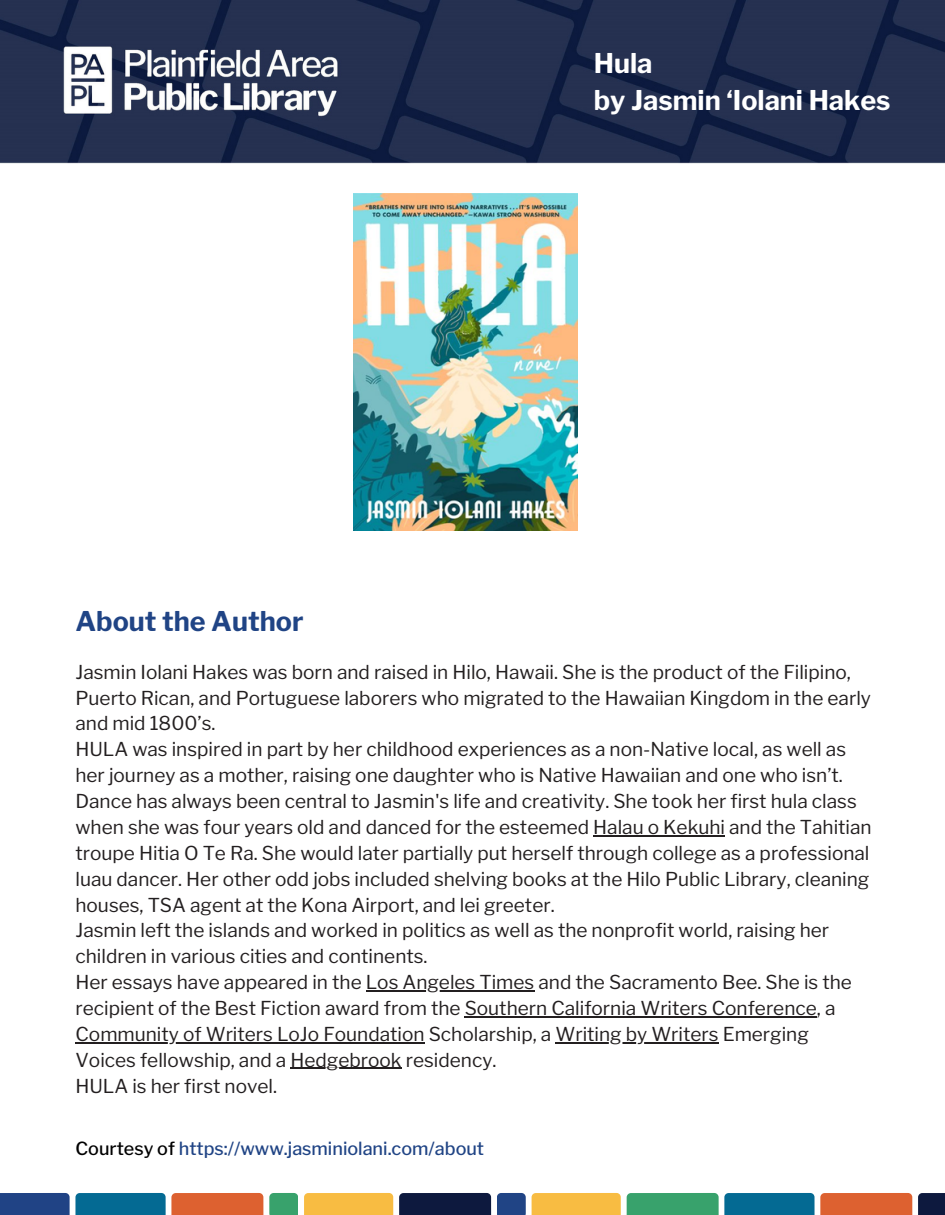
<style>
.page{position:relative;width:945px;height:1215px;background:#fff}
.page>*{position:absolute;margin:0;border:0;box-sizing:border-box;transform-origin:0 0}
.t1{font:700 27px "Libre Franklin";color:#fff}
.t2{font:700 27px "Libre Franklin";color:#204485}
.t3{font:19.05px/25.8px "Libre Franklin";color:#231f20}
.t4{font:500 18px "Libre Franklin";color:#204485}
.s1{color:#000}
</style>
<div class="page">
<img style="left:0;top:0;width:945px;height:163px">
<svg style="left:0;top:1193px;width:263px;height:22px;background:#626372"></svg>
<svg style="left:269px;top:1193px;width:29px;height:22px"></svg>
<div style="left:304px;top:1193px;width:89px;height:22px;background:#f8bc42"></div>
<div style="left:399px;top:1193px;width:92px;height:22px;background:#0d193e"></div>
<svg style="left:497px;top:1193px;width:29px;height:22px"></svg>
<div style="left:532px;top:1193px;width:89px;height:22px;background:#f8bc42"></div>
<svg style="left:627px;top:1193px;width:285px;height:22px;background:#657f6b"></svg>
<div style="left:918px;top:1193px;width:27px;height:22px;background:#0d193e"></div>
<img style="left:354px;top:193px;width:224px;height:338px">
<hr style="left:593px;top:835px;width:132px;height:1px;background:#231f20">
<hr style="left:366px;top:990px;width:168px;height:1px;background:#231f20">
<hr style="left:465px;top:1016px;width:352px;height:1px;background:#231f20">
<hr style="left:75px;top:1042px;width:350px;height:1px;background:#231f20">
<hr style="left:556px;top:1042px;width:163px;height:1px;background:#231f20">
<hr style="left:291px;top:1068px;width:111px;height:1px;background:#231f20">
<p class="t1" style="left:594px;top:47px;width:60px">Hula</p>
<p class="t1" style="left:594px;top:84px;width:298px">by Jasmin ‘Iolani Hakes</p>
<p class="t2" style="left:75px;top:605px;width:230px">About the Author</p>
<p class="t3" style="left:75px;top:659px;width:797px">Jasmin Iolani Hakes was born and raised in Hilo, Hawaii. She is the product of the Filipino,<br>Puerto Rican, and Portuguese laborers who migrated to the Hawaiian Kingdom in the early and mid 1800’s.</p>
<p class="t3" style="left:75px;top:737px;width:772px">HULA was inspired in part by her childhood experiences as a non-Native local, as well as her journey as a mother, raising one daughter who is Native Hawaiian and one who isn’t.</p>
<p class="t3" style="left:75px;top:788px;width:798px">Dance has always been central to Jasmin's life and creativity. She took her first hula class when she was four years old and danced for the esteemed Halau o Kekuhi and the Tahitian troupe Hitia O Te Ra. She would later partially put herself through college as a professional luau dancer. Her other odd jobs included shelving books at the Hilo Public Library, cleaning houses, TSA agent at the Kona Airport, and lei greeter.</p>
<p class="t3" style="left:75px;top:918px;width:755px">Jasmin left the islands and worked in politics as well as the nonprofit world, raising her children in various cities and continents.</p>
<p class="t3" style="left:75px;top:969px;width:778px">Her essays have appeared in the Los Angeles Times and the Sacramento Bee. She is the recipient of the Best Fiction award from the Southern California Writers Conference, a Community of Writers LoJo Foundation Scholarship, a Writing by Writers Emerging Voices fellowship, and a Hedgebrook residency.</p>
<p class="t3" style="left:75px;top:1073px;width:203px">HULA is her first novel.</p>
<p class="t4" style="left:75px;top:1138px;width:410px"><span class="s1">Courtesy of</span> https://www.jasminiolani.com/about</p>
</div>
